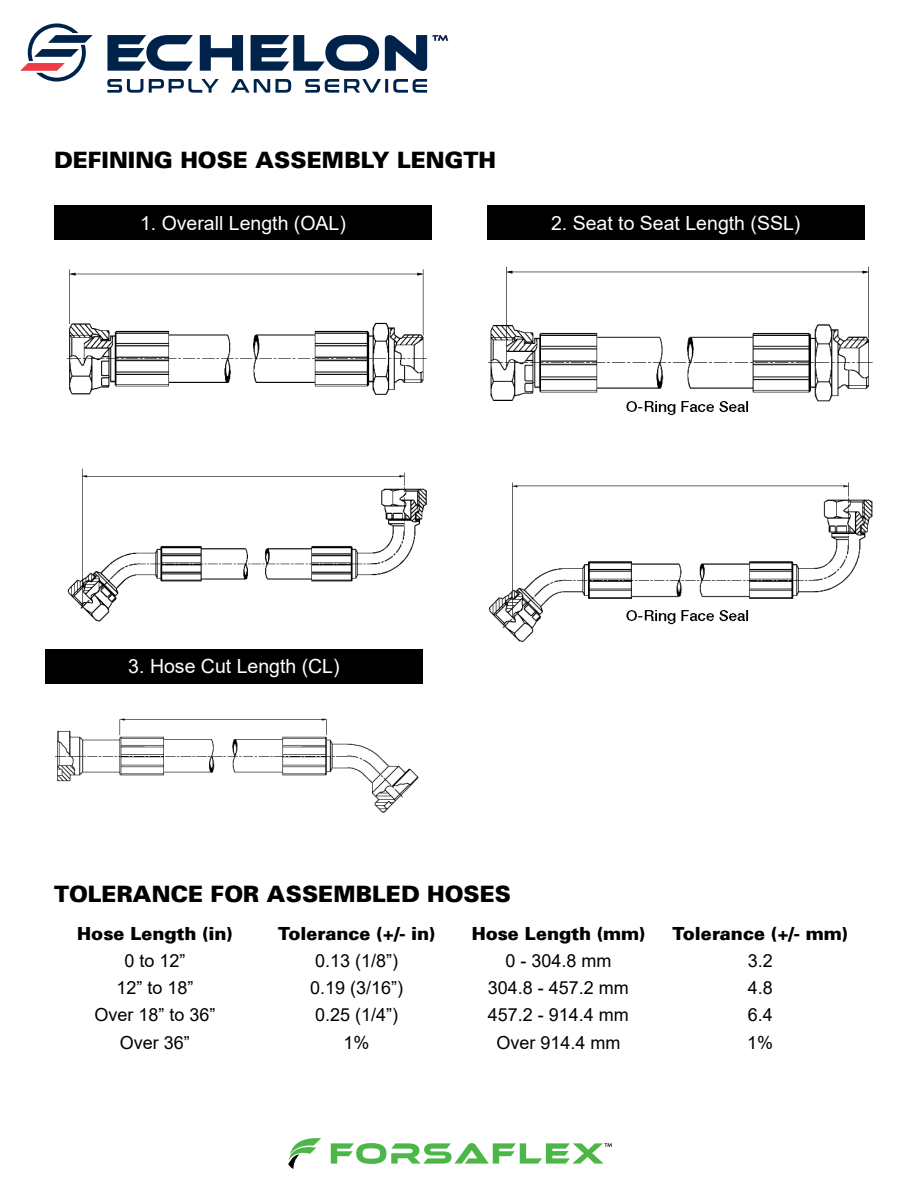
<style>
.page{position:relative;width:900px;height:1200px;background:#fff}
.page>*{position:absolute;margin:0;border:0;box-sizing:border-box;transform-origin:0 0}
.t1{font:900 22.5px "Univers";color:#000}
.t2{font:19.5px "Arial";color:#fff}
.t3{font:18px "Arial";color:#000}
.t4{font:900 18px "Univers";color:#000}
</style>
<div class="page">
<svg style="left:107px;top:79px;width:36px;height:14px"></svg>
<svg style="left:149px;top:79px;width:70px;height:14px"></svg>
<svg style="left:231px;top:79px;width:60px;height:14px"></svg>
<svg style="left:305px;top:79px;width:76px;height:14px"></svg>
<hr style="left:385px;top:79px;width:3px;height:14px;background:#00234c">
<svg style="left:393px;top:79px;width:34px;height:14px"></svg>
<svg style="left:107px;top:35px;width:86px;height:36px"></svg>
<svg style="left:200px;top:35px;width:43px;height:36px"></svg>
<svg style="left:251px;top:35px;width:128px;height:36px"></svg>
<svg style="left:20px;top:23px;width:73px;height:59px"></svg>
<svg style="left:385px;top:35px;width:63px;height:36px"></svg>
<svg style="left:288px;top:1138px;width:33px;height:31px"></svg>
<svg style="left:331px;top:1143px;width:281px;height:21px"></svg>
<div style="left:54px;top:205px;width:378px;height:35px;background:#000"></div>
<div style="left:487px;top:205px;width:378px;height:35px;background:#000"></div>
<div style="left:45px;top:649px;width:378px;height:35px;background:#000"></div>
<img style="left:66px;top:269px;width:361px;height:353px">
<img style="left:487px;top:266px;width:386px;height:376px">
<img style="left:54px;top:718px;width:365px;height:95px">
<p class="t1" style="left:54px;top:145px;width:444px">DEFINING HOSE ASSEMBLY LENGTH</p>
<p class="t2" style="left:140px;top:210px;width:207px">1. Overall Length (OAL)</p>
<p class="t2" style="left:551px;top:210px;width:251px">2. Seat to Seat Length (SSL)</p>
<p class="t2" style="left:128px;top:653px;width:213px">3. Hose Cut Length (CL)</p>
<p class="t1" style="left:54px;top:879px;width:459px">TOLERANCE FOR ASSEMBLED HOSES</p>
<p class="t4" style="left:77px;top:921px;width:157px">Hose Length (in)</p>
<p class="t4" style="left:278px;top:921px;width:159px">Tolerance (+/- in)</p>
<p class="t4" style="left:472px;top:921px;width:175px">Hose Length (mm)</p>
<p class="t4" style="left:673px;top:921px;width:177px">Tolerance (+/- mm)</p>
<p class="t3" style="left:124px;top:948px;width:63px">0 to 12”</p>
<p class="t3" style="left:315px;top:948px;width:85px">0.13 (1/8”)</p>
<p class="t3" style="left:505px;top:948px;width:108px">0 - 304.8 mm</p>
<p class="t3" style="left:748px;top:948px;width:27px">3.2</p>
<p class="t3" style="left:116px;top:975px;width:79px">12” to 18”</p>
<p class="t3" style="left:310px;top:975px;width:95px">0.19 (3/16”)</p>
<p class="t3" style="left:488px;top:975px;width:143px">304.8 - 457.2 mm</p>
<p class="t3" style="left:748px;top:975px;width:27px">4.8</p>
<p class="t3" style="left:94px;top:1003px;width:123px">Over 18” to 36”</p>
<p class="t3" style="left:315px;top:1003px;width:85px">0.25 (1/4”)</p>
<p class="t3" style="left:488px;top:1003px;width:143px">457.2 - 914.4 mm</p>
<p class="t3" style="left:748px;top:1003px;width:27px">6.4</p>
<p class="t3" style="left:120px;top:1030px;width:72px">Over 36”</p>
<p class="t3" style="left:344px;top:1030px;width:28px">1%</p>
<p class="t3" style="left:496px;top:1030px;width:126px">Over 914.4 mm</p>
<p class="t3" style="left:747px;top:1030px;width:28px">1%</p>
</div>
